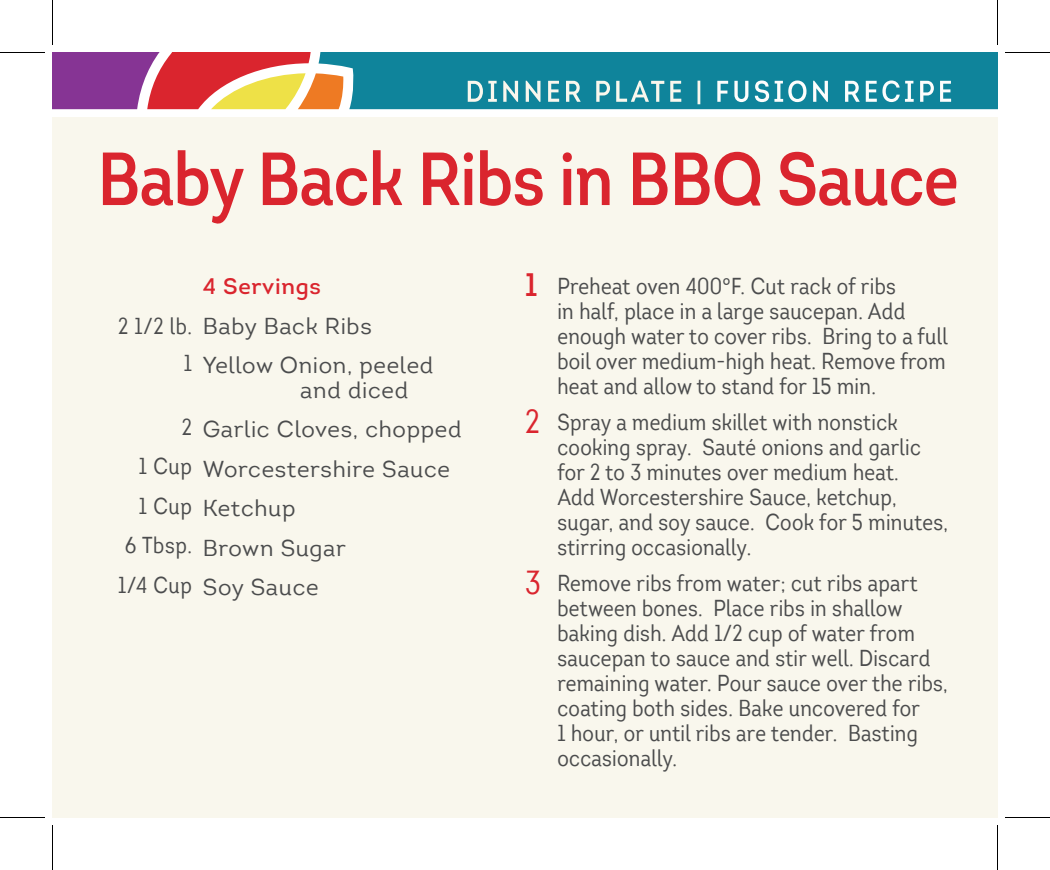
<style>
.page{position:relative;width:1050px;height:870px;background:#fff}
.page>*{position:absolute;margin:0;border:0;box-sizing:border-box;transform-origin:0 0}
.Recipe_Name{font:600 75px "Intro Cond";letter-spacing:-.01em;color:#da252e}
.Instructions_W__Numb{font:22.5px/25px "Intro Cond";letter-spacing:.015em;color:#4b4c4d}
.Ingredients{font:22.5px/25px "Intro";letter-spacing:.03em;color:#4b4c4d}
.Ingredients-2{font:22.5px "Intro Cond";letter-spacing:.03em;color:#4b4c4d}
.Ingredients-3{font:600 22.5px "Intro";letter-spacing:.03em;color:#da252e}
.s1{font-weight:600;font-size:32.5px;color:#da252e}
.s2{font-size:32.5px;color:#da252e}
</style>
<div class="page">
<svg style="left:52px;top:52px;width:267px;height:57px;background:#c56775"></svg>
<div style="left:319px;top:52px;width:679px;height:57px;background:#0f849b"></div>
<div style="left:52px;top:117px;width:946px;height:701px;background:#f9f7ed"></div>
<svg style="left:717px;top:81px;width:234px;height:21px"></svg>
<svg style="left:468px;top:81px;width:232px;height:23px;background:#53a5b3"></svg>
<hr style="left:0;top:52px;width:45px;height:1px;background:#000">
<hr style="left:1005px;top:52px;width:45px;height:1px;background:#000">
<hr style="left:0;top:817px;width:45px;height:1px;background:#000">
<hr style="left:1005px;top:817px;width:45px;height:1px;background:#000">
<hr style="left:52px;top:0;width:1px;height:45px;background:#000">
<hr style="left:52px;top:825px;width:1px;height:45px;background:#000">
<hr style="left:997px;top:0;width:1px;height:45px;background:#000">
<hr style="left:997px;top:825px;width:1px;height:45px;background:#000">
<p class="Recipe_Name" style="left:98px;top:132px;width:863px">Baby Back Ribs in BBQ Sauce</p>
<p class="Ingredients-2" style="left:118px;top:312px;width:75px">2 1/2 lb.</p>
<p class="Ingredients-2" style="left:184px;top:349px;width:10px">1</p>
<p class="Ingredients-2" style="left:182px;top:413px;width:12px">2</p>
<p class="Ingredients-2" style="left:139px;top:453px;width:54px">1 Cup</p>
<p class="Ingredients-2" style="left:139px;top:492px;width:54px">1 Cup</p>
<p class="Ingredients-2" style="left:125px;top:532px;width:68px">6 Tbsp.</p>
<p class="Ingredients-2" style="left:118px;top:571px;width:75px">1/4 Cup</p>
<p class="Ingredients-3" style="left:203px;top:272px;width:120px">4 Servings</p>
<p class="Ingredients" style="left:203px;top:313px;width:171px">Baby Back Ribs</p>
<p class="Ingredients" style="left:300px;top:353px;width:135px;text-indent:-98px">Yellow Onion, peeled and diced</p>
<p class="Ingredients" style="left:203px;top:417px;width:260px">Garlic Cloves, chopped</p>
<p class="Ingredients" style="left:203px;top:457px;width:249px">Worcestershire Sauce</p>
<p class="Ingredients" style="left:203px;top:496px;width:94px">Ketchup</p>
<p class="Ingredients" style="left:203px;top:535px;width:145px">Brown Sugar</p>
<p class="Ingredients" style="left:203px;top:575px;width:117px">Soy Sauce</p>
<p class="Instructions_W__Numb" style="left:557px;top:274px;width:392px;text-indent:-32px"><span class="s1">1</span> Preheat oven 400°F. Cut rack of ribs<br>in half, place in a large saucepan. Add enough water to cover ribs. Bring to a full boil over medium-high heat. Remove from heat and allow to stand for 15 min.</p>
<p class="Instructions_W__Numb" style="left:557px;top:410px;width:392px;text-indent:-32px"><span class="s2">2</span> Spray a medium skillet with nonstick cooking spray. Sauté onions and garlic for 2 to 3 minutes over medium heat.<br>Add Worcestershire Sauce, ketchup, sugar, and soy sauce. Cook for 5 minutes, stirring occasionally.</p>
<p class="Instructions_W__Numb" style="left:557px;top:571px;width:392px;text-indent:-32px"><span class="s2">3</span> Remove ribs from water; cut ribs apart between bones. Place ribs in shallow baking dish. Add 1/2 cup of water from saucepan to sauce and stir well. Discard remaining water. Pour sauce over the ribs, coating both sides. Bake uncovered for<br>1 hour, or until ribs are tender. Basting occasionally.</p>
</div>
